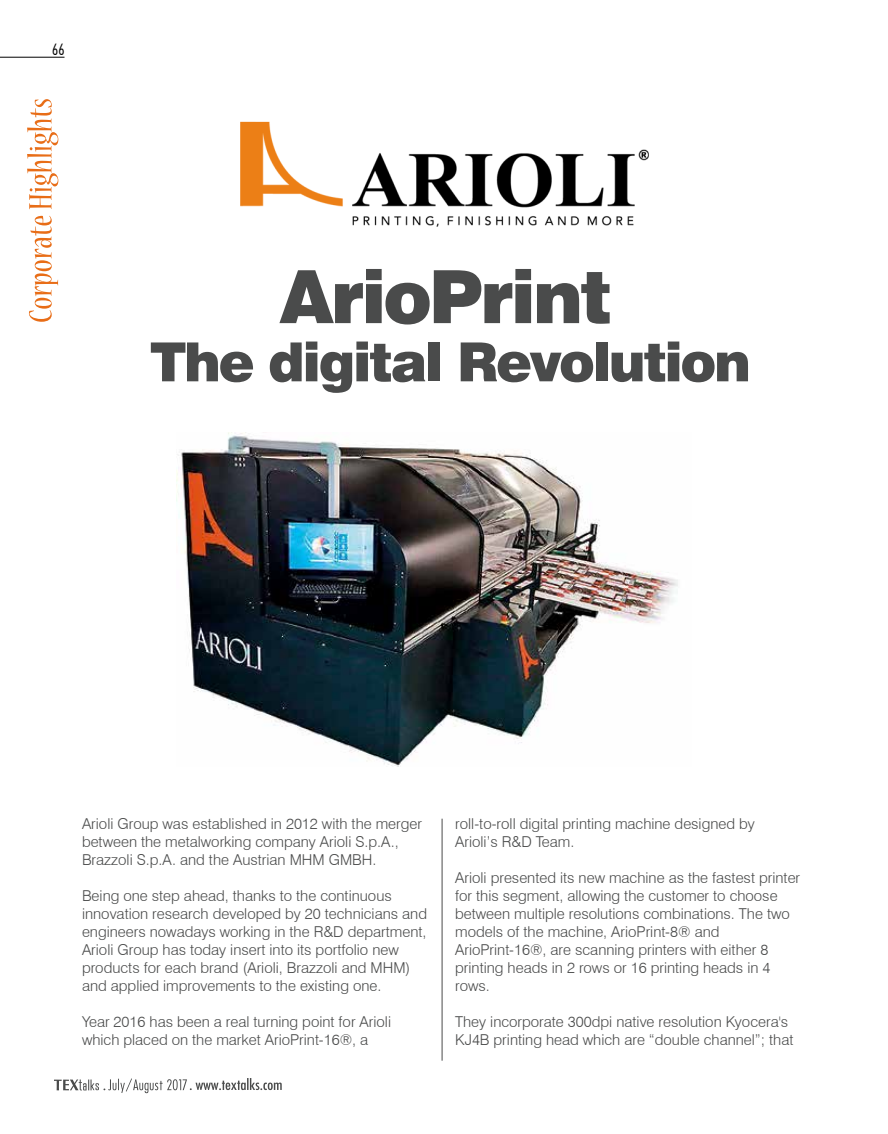
<style>
.page{position:relative;width:888px;height:1134px;background:#fff}
.page>*{position:absolute;margin:0;border:0;box-sizing:border-box;transform-origin:0 0}
.t1{font:900 73.5px "Swiss 721 BT";letter-spacing:-.04em;color:#4a4b4b}
.t2{font:900 54px "Swiss 721 BT";letter-spacing:-.04em;color:#4a4b4b}
.t3{font:300 15px/18px "Swiss 721 BT";color:#4a4b4b}
.t4{font:500 14.4px "Futura Cond";color:#000}
</style>
<div class="page">
<hr style="left:441px;top:819px;width:1px;height:242px;background:#4a4b4b">
<svg style="left:29px;top:216px;width:29px;height:106px"></svg>
<svg style="left:27px;top:99px;width:31px;height:110px"></svg>
<img style="left:240px;top:121px;width:409px;height:106px">
<img style="left:176px;top:433px;width:502px;height:333px">
<hr style="left:0;top:57px;width:64px;height:1px;background:#000">
<svg style="left:54px;top:1078px;width:227px;height:15px"></svg>
<p class="t4" style="left:52px;top:41px;width:14px">66</p>
<h1 class="t1" style="left:279px;top:252px;width:333px">ArioPrint</h1>
<h2 class="t2" style="left:150px;top:329px;width:602px">The digital Revolution</h2>
<p class="t3" style="left:82px;top:815px;width:341px">Arioli Group was established in 2012 with the merger between the metalworking company Arioli S.p.A.,<br>Brazzoli S.p.A. and the Austrian MHM GMBH.</p>
<p class="t3" style="left:82px;top:887px;width:346px">Being one step ahead, thanks to the continuous innovation research developed by 20 technicians and engineers nowadays working in the R&amp;D department, Arioli Group has today insert into its portfolio new products for each brand (Arioli, Brazzoli and MHM) and applied improvements to the existing one.</p>
<p class="t3" style="left:82px;top:1013px;width:310px">Year 2016 has been a real turning point for Arioli which placed on the market ArioPrint-16®, a</p>
<p class="t3" style="left:455px;top:815px;width:301px">roll-to-roll digital printing machine designed by<br>Arioli’s R&amp;D Team.</p>
<p class="t3" style="left:455px;top:869px;width:346px">Arioli presented its new machine as the fastest printer for this segment, allowing the customer to choose between multiple resolutions combinations. The two models of the machine, ArioPrint-8® and ArioPrint-16®, are scanning printers with either 8 printing heads in 2 rows or 16 printing heads in 4 rows.</p>
<p class="t3" style="left:455px;top:1013px;width:340px">They incorporate 300dpi native resolution Kyocera's<br>KJ4B printing head which are “double channel”; that</p>
</div>
